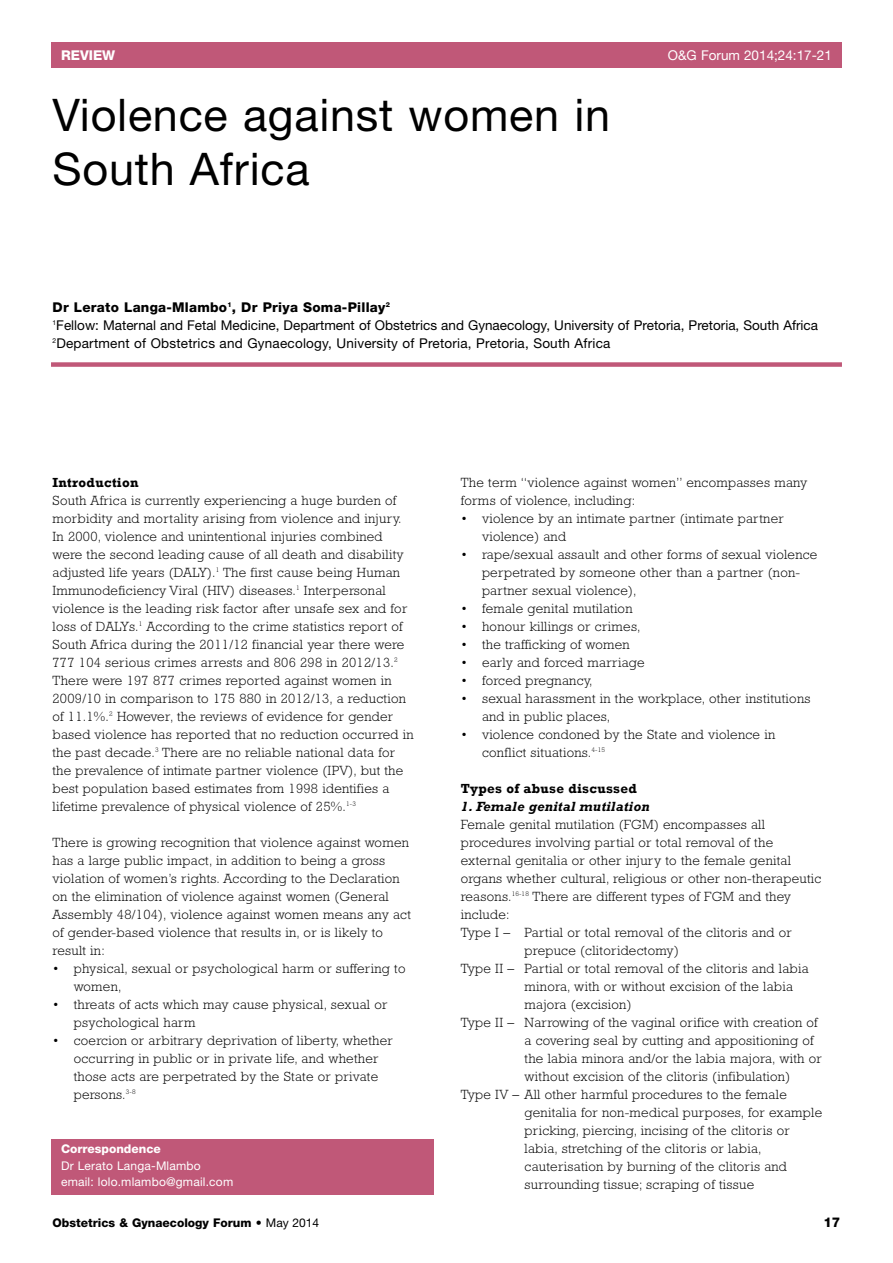
<style>
.page{position:relative;width:893px;height:1263px;background:#fff}
.page>*{position:absolute;margin:0;border:0;box-sizing:border-box;transform-origin:0 0}
.t1{font:45px/54px "Helvetica Neue";letter-spacing:.015em;color:#000}
.t2{font:300 13.5px/18px "Rockwell";letter-spacing:.02em;color:#000}
.t3{font:13.5px/18px "Helvetica Neue";color:#000}
.t4{font:700 13.5px "Rockwell";letter-spacing:.02em;color:#000}
.t5{font:italic 700 13.5px "Rockwell";letter-spacing:.02em;color:#000}
.t6{font:13.5px "Helvetica Neue";color:#fff}
.t7{font:800 13.5px "Helvetica Neue";color:#fff}
.t8{font:800 13.5px "Helvetica Neue";color:#000}
.t9{font:12px/16.5px "Helvetica Neue";letter-spacing:.015em;color:#fff}
.t10{font:800 12px "Helvetica Neue";color:#000}
.t11{font:800 12px "Helvetica Neue";color:#fff}
.s1{font-weight:800}
.s2{font-weight:400}
</style>
<div class="page">
<div style="left:51px;top:43px;width:791px;height:25px;background:#c05878"></div>
<div style="left:51px;top:362px;width:791px;height:5px;background:#c05878"></div>
<div style="left:51px;top:1140px;width:383px;height:55px;background:#c05878"></div>
<p class="t7" style="left:61px;top:50px;width:56px">REVIEW</p>
<p class="t6" style="left:668px;top:50px;width:166px">O&amp;G Forum 2014;24:17-21</p>
<h1 class="t1" style="left:53px;top:93px;width:559px">Violence against women in<br>South Africa</h1>
<p class="t3" style="left:53px;top:300px;width:767px"><span class="s1">Dr Lerato Langa-Mlambo</span><sup>1</sup><span class="s1">, Dr Priya Soma-Pillay</span><sup>2<br></sup><sup>1</sup>Fellow: Maternal and Fetal Medicine, Department of Obstetrics and Gynaecology, University of Pretoria, Pretoria, South Africa<br><sup>2</sup>Department of Obstetrics and Gynaecology, University of Pretoria, Pretoria, South Africa</p>
<p class="t4" style="left:53px;top:474px;width:87px">Introduction</p>
<p class="t2" style="left:53px;top:492px;width:363px">South Africa is currently experiencing a huge burden of morbidity and mortality arising from violence and injury.<br>In 2000, violence and unintentional injuries combined were the second leading cause of all death and disability adjusted life years (DALY).<sup>1</sup> The first cause being Human Immunodeficiency Viral (HIV) diseases.<sup>1</sup> Interpersonal violence is the leading risk factor after unsafe sex and for loss of DALYs.<sup>1</sup> According to the crime statistics report of South Africa during the 2011/12 financial year there were 777 104 serious crimes arrests and 806 298 in 2012/13.<sup>2<br></sup>There were 197 877 crimes reported against women in 2009/10 in comparison to 175 880 in 2012/13, a reduction of 11.1%.<sup>2</sup> However, the reviews of evidence for gender based violence has reported that no reduction occurred in the past decade.<sup>3</sup> There are no reliable national data for the prevalence of intimate partner violence (IPV), but the best population based estimates from 1998 identifies a lifetime prevalence of physical violence of 25%.<sup>1-3</sup></p>
<p class="t2" style="left:53px;top:834px;width:360px">There is growing recognition that violence against women has a large public impact, in addition to being a gross violation of women’s rights. According to the Declaration on the elimination of violence against women (General Assembly 48/104), violence against women means any act of gender-based violence that results in, or is likely to result in:</p>
<p class="t2" style="left:74px;top:960px;width:333px;text-indent:-21px">• physical, sexual or psychological harm or suffering to women,</p>
<p class="t2" style="left:74px;top:996px;width:315px;text-indent:-21px">• threats of acts which may cause physical, sexual or psychological harm</p>
<p class="t2" style="left:74px;top:1032px;width:321px;text-indent:-21px">• coercion or arbitrary deprivation of liberty, whether occurring in public or in private life, and whether those acts are perpetrated by the State or private persons.<sup>3-8</sup></p>
<p class="t11" style="left:61px;top:1144px;width:101px">Correspondence</p>
<p class="t9" style="left:61px;top:1158px;width:174px">Dr Lerato Langa-Mlambo email: lolo.mlambo@gmail.com</p>
<p class="t2" style="left:461px;top:474px;width:348px">The term “violence against women” encompasses many forms of violence, including:</p>
<p class="t2" style="left:482px;top:510px;width:303px;text-indent:-21px">• violence by an intimate partner (intimate partner violence) and</p>
<p class="t2" style="left:482px;top:546px;width:337px;text-indent:-21px">• rape/sexual assault and other forms of sexual violence perpetrated by someone other than a partner (non&shy;partner sexual violence),</p>
<p class="t2" style="left:461px;top:600px;width:173px">• female genital mutilation</p>
<p class="t2" style="left:461px;top:618px;width:181px">• honour killings or crimes,</p>
<p class="t2" style="left:461px;top:636px;width:170px">• the trafficking of women</p>
<p class="t2" style="left:461px;top:654px;width:185px">• early and forced marriage</p>
<p class="t2" style="left:461px;top:672px;width:133px">• forced pregnancy,</p>
<p class="t2" style="left:482px;top:690px;width:330px;text-indent:-21px">• sexual harassment in the workplace, other institutions and in public places,</p>
<p class="t2" style="left:482px;top:726px;width:295px;text-indent:-21px">• violence condoned by the State and violence in conflict situations.<sup>4-15</sup></p>
<p class="t4" style="left:461px;top:780px;width:178px">Types of abuse discussed</p>
<p class="t5" style="left:461px;top:801px;width:190px">1. Female genital mutilation</p>
<p class="t2" style="left:461px;top:816px;width:306px">Female genital mutilation (FGM) encompasses all</p>
<p class="t2" style="left:461px;top:834px;width:314px">procedures involving partial or total removal of the</p>
<p class="t2" style="left:461px;top:852px;width:332px">external genitalia or other injury to the female genital</p>
<p class="t2" style="left:461px;top:870px;width:362px">organs whether cultural, religious or other non-therapeutic</p>
<p class="t2" style="left:461px;top:888px;width:332px">reasons.<sup>16-18</sup> There are different types of FGM and they</p>
<p class="t2" style="left:461px;top:906px;width:50px">include:</p>
<p class="t2" style="left:461px;top:924px;width:333px">Type I – Partial or total removal of the clitoris and or</p>
<p class="t2" style="left:524px;top:942px;width:156px">prepuce (clitoridectomy)</p>
<p class="t2" style="left:461px;top:960px;width:349px">Type II – Partial or total removal of the clitoris and labia</p>
<p class="t2" style="left:524px;top:978px;width:270px">minora, with or without excision of the labia</p>
<p class="t2" style="left:524px;top:996px;width:109px">majora (excision)</p>
<p class="t2" style="left:461px;top:1014px;width:358px">Type II – Narrowing of the vaginal orifice with creation of</p>
<p class="t2" style="left:524px;top:1032px;width:290px">a covering seal by cutting and appositioning of</p>
<p class="t2" style="left:524px;top:1050px;width:299px">the labia minora and/or the labia majora, with or</p>
<p class="t2" style="left:524px;top:1068px;width:267px">without excision of the clitoris (infibulation)</p>
<p class="t2" style="left:461px;top:1086px;width:328px">Type IV – All other harmful procedures to the female</p>
<p class="t2" style="left:524px;top:1104px;width:299px">genitalia for non-medical purposes, for example</p>
<p class="t2" style="left:524px;top:1122px;width:267px">pricking, piercing, incising of the clitoris or</p>
<p class="t2" style="left:524px;top:1140px;width:239px">labia, stretching of the clitoris or labia,</p>
<p class="t2" style="left:524px;top:1158px;width:264px">cauterisation by burning of the clitoris and</p>
<p class="t2" style="left:524px;top:1176px;width:231px">surrounding tissue; scraping of tissue</p>
<p class="t10" style="left:53px;top:1219px;width:268px">Obstetrics &amp; Gynaecology Forum • <span class="s2">May 2014</span></p>
<p class="t8" style="left:823px;top:1218px;width:19px">17</p>
</div>
